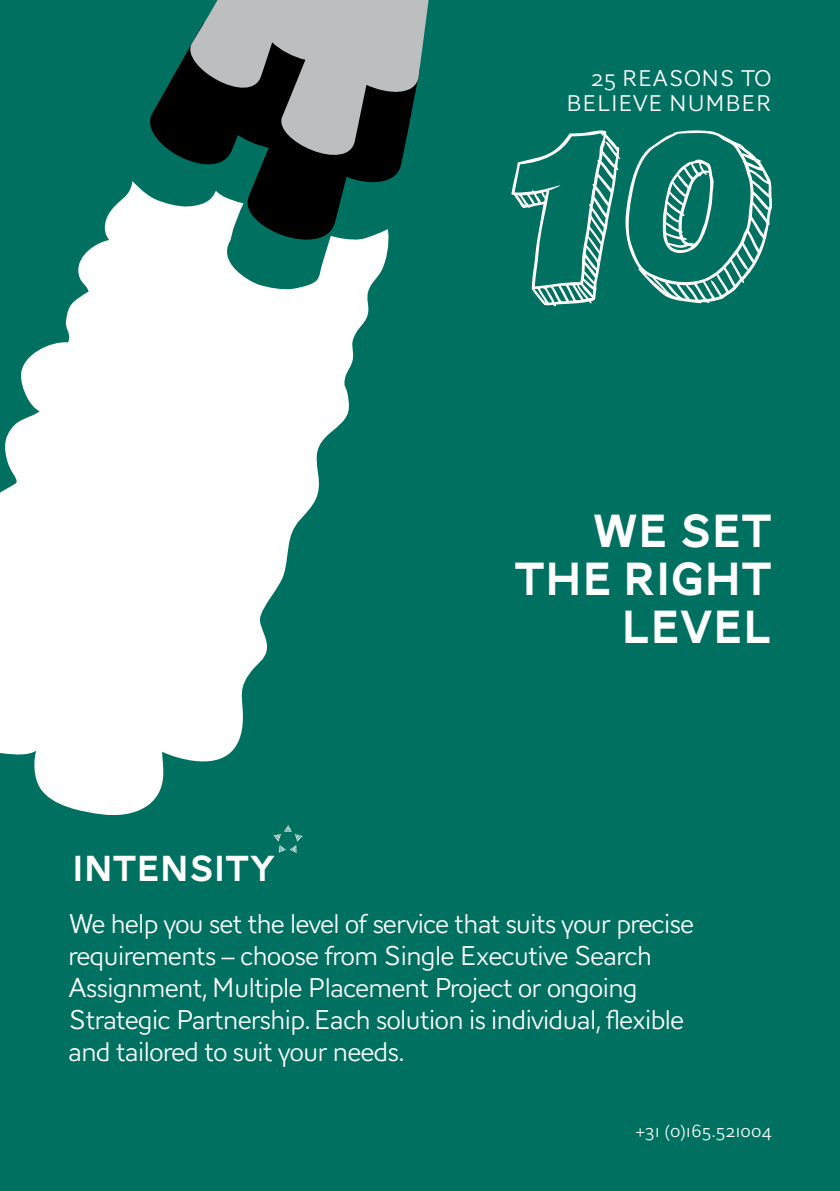
<style>
.page{position:relative;width:840px;height:1191px;background:#fff}
.page>*{position:absolute;margin:0;border:0;box-sizing:border-box;transform-origin:0 0}
.t1{font:48px/48px "AW Conqueror Carved One";color:#fff;text-align:right}
.t2{font:37.4px "AW Conqueror Carved One";color:#fff}
.t3{font:300 28px/32px "AW Conqueror Sans";letter-spacing:-.04em;color:#fff}
.t4{font:300 23.4px/24.8px "AW Conqueror Sans";color:#fff;text-align:right}
.t5{font:300 18px "AW Conqueror Sans";color:#fff}
</style>
<div class="page">
<div style="left:0;top:0;width:839px;height:1191px;background:#007161"></div>
<svg style="left:273px;top:825px;width:29px;height:28px"></svg>
<svg style="left:511px;top:130px;width:260px;height:177px"></svg>
<div style="left:0;top:489px;width:33px;height:266px;background:#fff"></div>
<svg style="left:5px;top:205px;width:111px;height:541px;fill:#fff"></svg>
<svg style="left:33px;top:225px;width:131px;height:590px;background:#dbebe9"></svg>
<svg style="left:116px;top:197px;width:253px;height:567px;fill:#fff"></svg>
<svg style="left:124px;top:66px;width:272px;height:224px"></svg>
<svg style="left:179px;top:0;width:250px;height:174px;background:#606e6d"></svg>
<p class="t4" style="left:565px;top:66px;width:207px">25 REASONS TO<br>BELIEVE NUMBER</p>
<h2 class="t2" style="left:72px;top:852px;width:204px">INTENSITY</h2>
<h1 class="t1" style="left:514px;top:510px;width:258px">WE SET<br>THE RIGHT<br>LEVEL</h1>
<p class="t3" style="left:68px;top:907px;width:627px">We help you set the level of service that suits your precise requirements – choose from Single Executive Search Assignment, Multiple Placement Project or ongoing Strategic Partnership. Each solution is individual, flexible and tailored to suit your needs.</p>
<p class="t5" style="left:635px;top:1115px;width:137px">+31 (0)165.521004</p>
</div>
